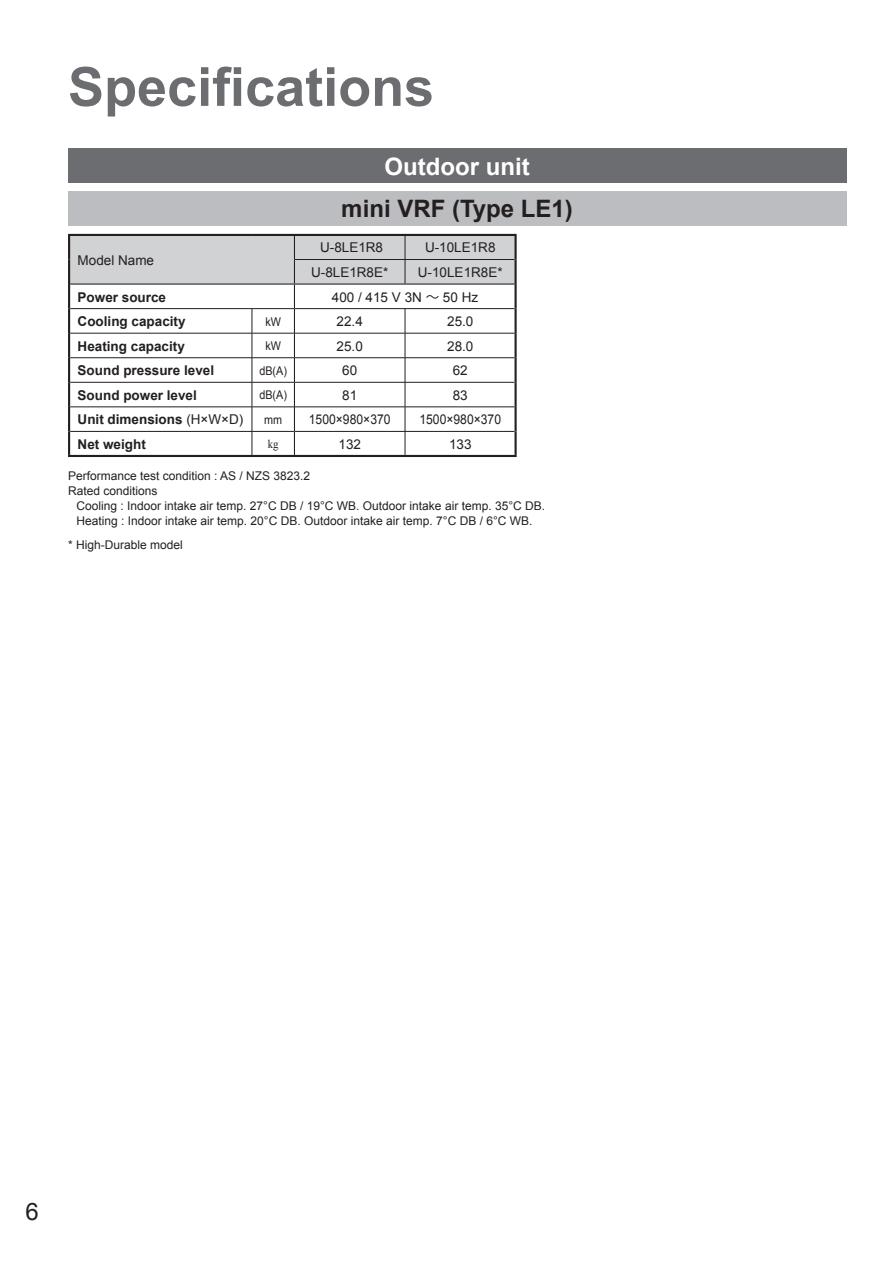
<style>
.page{position:relative;width:893px;height:1263px;background:#fff}
.page>*{position:absolute;margin:0;border:0;box-sizing:border-box;transform-origin:0 0}
.t1{font:700 54px "Arial";color:#6c6d70}
.t2{font:700 24px "Arial";color:#231f20}
.t3{font:700 24px "Arial";color:#fff}
.t4{font:24px "Arial";color:#231f20}
.t5{font:700 13.5px "Arial";color:#231f20}
.t6{font:13.5px "Arial";color:#231f20}
.t7{font:13.5px "Arial";color:#231f20;scale:.9 1}
.t8{font:12px/15px "Arial";color:#231f20}
.t9{font:12px "Arial";color:#231f20;scale:.9 1}
.t10{font:12px "Times New Roman";color:#231f20;scale:.9 1}
.s1{font-family:"Koz Go Pro Regular 90 msp RKSJ H"}
.s2{font-weight:400}
</style>
<div class="page">
<div style="left:68px;top:149px;width:778px;height:34px;background:#6c6d70"></div>
<div style="left:68px;top:191px;width:778px;height:34px;background:#bcbdc0"></div>
<svg style="left:70px;top:236px;width:444px;height:219px"></svg>
<hr style="left:68px;top:234px;width:184px;height:2px;background:#231f20">
<hr style="left:68px;top:236px;width:2px;height:23px;background:#231f20">
<hr style="left:252px;top:234px;width:265px;height:2px;background:#231f20">
<hr style="left:68px;top:259px;width:2px;height:25px;background:#231f20">
<hr style="left:68px;top:284px;width:2px;height:25px;background:#231f20">
<hr style="left:68px;top:309px;width:2px;height:24px;background:#231f20">
<hr style="left:68px;top:333px;width:2px;height:25px;background:#231f20">
<hr style="left:68px;top:358px;width:2px;height:24px;background:#231f20">
<hr style="left:68px;top:382px;width:2px;height:25px;background:#231f20">
<hr style="left:68px;top:407px;width:2px;height:24px;background:#231f20">
<hr style="left:68px;top:431px;width:2px;height:24px;background:#231f20">
<hr style="left:68px;top:455px;width:449px;height:2px;background:#231f20">
<hr style="left:295px;top:259px;width:219px;height:1px;background:#231f20">
<hr style="left:294px;top:284px;width:220px;height:1px;background:#231f20">
<hr style="left:514px;top:309px;width:3px;height:24px;background:#231f20">
<hr style="left:514px;top:333px;width:3px;height:25px;background:#231f20">
<hr style="left:514px;top:358px;width:3px;height:24px;background:#231f20">
<hr style="left:514px;top:382px;width:3px;height:25px;background:#231f20">
<hr style="left:514px;top:407px;width:3px;height:24px;background:#231f20">
<hr style="left:514px;top:431px;width:3px;height:24px;background:#231f20">
<hr style="left:514px;top:236px;width:3px;height:23px;background:#231f20">
<hr style="left:514px;top:259px;width:3px;height:25px;background:#231f20">
<hr style="left:514px;top:284px;width:3px;height:25px;background:#231f20">
<h1 class="t1" style="left:68px;top:57px;width:368px">Specifications</h1>
<h2 class="t3" style="left:384px;top:153px;width:147px">Outdoor unit</h2>
<p class="t6" style="left:78px;top:253px;width:78px">Model Name</p>
<h2 class="t2" style="left:341px;top:195px;width:233px">mini VRF (Type LE1)</h2>
<p class="t6" style="left:320px;top:240px;width:65px">U-8LE1R8</p>
<p class="t6" style="left:425px;top:240px;width:72px">U-10LE1R8</p>
<p class="t6" style="left:311px;top:265px;width:79px">U-8LE1R8E*</p>
<p class="t6" style="left:418px;top:265px;width:86px">U-10LE1R8E*</p>
<p class="t5" style="left:78px;top:289px;width:90px">Power source</p>
<p class="t6" style="left:332px;top:289px;width:148px">400 / 415 V 3N <span class="s1">～</span> 50 Hz</p>
<p class="t5" style="left:78px;top:314px;width:110px">Cooling capacity</p>
<p class="t9" style="left:265px;top:315px;width:19px">kW</p>
<p class="t6" style="left:337px;top:314px;width:28px">22.4</p>
<p class="t6" style="left:447px;top:314px;width:28px">25.0</p>
<p class="t5" style="left:78px;top:338px;width:109px">Heating capacity</p>
<p class="t9" style="left:265px;top:339px;width:19px">kW</p>
<p class="t6" style="left:337px;top:338px;width:28px">25.0</p>
<p class="t6" style="left:447px;top:338px;width:28px">28.0</p>
<p class="t5" style="left:78px;top:363px;width:138px">Sound pressure level</p>
<p class="t9" style="left:259px;top:364px;width:32px">dB(A)</p>
<p class="t6" style="left:342px;top:363px;width:17px">60</p>
<p class="t6" style="left:453px;top:363px;width:17px">62</p>
<p class="t5" style="left:78px;top:388px;width:121px">Sound power level</p>
<p class="t9" style="left:259px;top:388px;width:32px">dB(A)</p>
<p class="t6" style="left:342px;top:388px;width:17px">81</p>
<p class="t6" style="left:453px;top:388px;width:17px">83</p>
<p class="t5" style="left:78px;top:412px;width:167px">Unit dimensions <span class="s2">(H×W×D)</span></p>
<p class="t9" style="left:264px;top:413px;width:21px">mm</p>
<p class="t7" style="left:309px;top:412px;width:92px">1500×980×370</p>
<p class="t7" style="left:419px;top:412px;width:92px">1500×980×370</p>
<p class="t5" style="left:78px;top:437px;width:70px">Net weight</p>
<p class="t10" style="left:268px;top:437px;width:13px">kg</p>
<p class="t6" style="left:338px;top:437px;width:24px">132</p>
<p class="t6" style="left:449px;top:437px;width:24px">133</p>
<p class="t8" style="left:68px;top:468px;width:244px">Performance test condition : AS / NZS 3823.2<br>Rated conditions</p>
<p class="t8" style="left:77px;top:498px;width:470px">Cooling : Indoor intake air temp. 27°C DB / 19°C WB. Outdoor intake air temp. 35°C DB.<br>Heating : Indoor intake air temp. 20°C DB. Outdoor intake air temp. 7°C DB / 6°C WB.</p>
<p class="t8" style="left:68px;top:537px;width:116px">* High-Durable model</p>
<h2 class="t4" style="left:26px;top:1198px;width:15px">6</h2>
</div>
